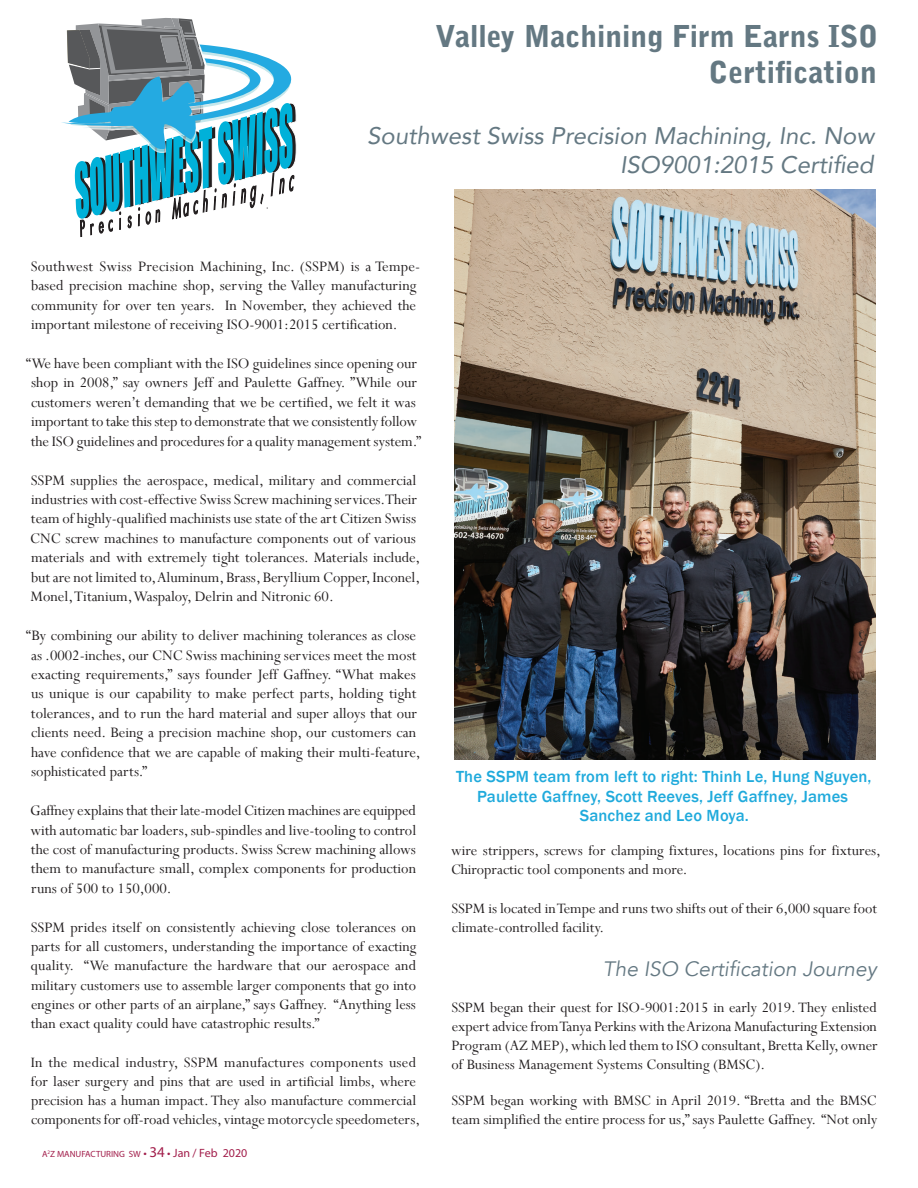
<style>
.page{position:relative;width:918px;height:1188px;background:#fff}
.page>*{position:absolute;margin:0;border:0;box-sizing:border-box;transform-origin:0 0}
.Editorial_Header{font:900 30px/36px "Bell Gothic Std";color:#647882;text-align:right}
.Editorial_Header-2{font:italic 24px/28.8px "Avenir";color:#647882;text-align:right}
.Editorial_Header-3{font:italic 20.85px "Avenir";color:#647882}
.t1{font:500 16.5px/19.8px "Franklin Gothic";letter-spacing:.01em;color:#20aadc;text-align:center}
.Editorial_text{font:16.2px/19.5px "Perpetua";color:#231f20}
.Editorial_text-2{font:16.05px/19.2px "Perpetua";color:#231f20}
.t2{font:9px "Myriad Pro";color:#a21e4b}
.s1{font-size:16.2px}
.s2{font-size:12px}
.s3{font-size:15px}
</style>
<div class="page">
<img style="left:454px;top:189px;width:421px;height:570px">
<svg style="left:61px;top:18px;width:236px;height:219px"></svg>
<p class="Editorial_Header" style="left:436px;top:18px;width:444px">Valley Machining Firm Earns ISO<br>Certification</p>
<p class="Editorial_Header-2" style="left:367px;top:121px;width:508px">Southwest Swiss Precision Machining, Inc. Now<br>ISO9001:2015 Certified</p>
<p class="Editorial_text" style="left:31px;top:256px;width:391px">Southwest Swiss Precision Machining, Inc. (SSPM) is a Tempe&shy;based precision machine shop, serving the Valley manufacturing community for over ten years. In November, they achieved the important milestone of receiving ISO-9001:2015 certification.</p>
<p class="Editorial_text" style="left:26px;top:353px;width:396px">“We have been compliant with the ISO guidelines since opening our shop in 2008,” say owners Jeff and Paulette Gaffney. ”While our customers weren’t demanding that we be certified, we felt it was important to take this step to demonstrate that we consistently follow the ISO guidelines and procedures for a quality management system.”</p>
<p class="Editorial_text" style="left:30px;top:470px;width:392px">SSPM supplies the aerospace, medical, military and commercial industries with cost-effective Swiss Screw machining services. Their team of highly-qualified machinists use state of the art Citizen Swiss CNC screw machines to manufacture components out of various materials and with extremely tight tolerances. Materials include, but are not limited to, Aluminum, Brass, Beryllium Copper, Inconel, Monel, Titanium, Waspaloy, Delrin and Nitronic 60.</p>
<p class="Editorial_text" style="left:26px;top:625px;width:396px">“By combining our ability to deliver machining tolerances as close as .0002-inches, our CNC Swiss machining services meet the most exacting requirements,” says founder Jeff Gaffney. “What makes us unique is our capability to make perfect parts, holding tight tolerances, and to run the hard material and super alloys that our clients need. Being a precision machine shop, our customers can have confidence that we are capable of making their multi-feature, sophisticated parts.”</p>
<p class="Editorial_text" style="left:30px;top:800px;width:388px;text-align:justify">Gaffney explains that their late-model Citizen machines are equipped with automatic bar loaders, sub-spindles and live-tooling to control the cost of manufacturing products. Swiss Screw machining allows them to manufacture small, complex components for production runs of 500 to 150,000.</p>
<p class="Editorial_text" style="left:31px;top:917px;width:387px">SSPM prides itself on consistently achieving close tolerances on</p>
<p class="Editorial_text-2" style="left:31px;top:937px;width:387px;text-align:justify"><span class="s1">parts</span> for all customers, understanding the importance of exacting quality. “We manufacture the hardware that our aerospace and military customers use to assemble larger components that go into engines or other parts of an airplane,” says Gaffney. “Anything less than exact quality could have catastrophic results.”</p>
<p class="Editorial_text-2" style="left:31px;top:1052px;width:391px">In the medical industry, SSPM manufactures components used for laser surgery and pins that are used in artificial limbs, where precision has a human impact. They also manufacture commercial components for off-road vehicles, vintage motorcycle speedometers,</p>
<p class="t2" style="left:42px;top:1149px;width:207px">A<sup>2</sup>Z MANUFACTURING SW <span class="s2">•</span> <span class="s3">34</span> <span class="s2">• Jan / Feb 2020</span></p>
<p class="t1" style="left:456px;top:767px;width:417px">The SSPM team from left to right: Thinh Le, Hung Nguyen,<br>Paulette Gaffney, Scott Reeves, Jeff Gaffney, James<br>Sanchez and Leo Moya.</p>
<p class="Editorial_text-2" style="left:451px;top:840px;width:431px">wire strippers, screws for clamping fixtures, locations pins for fixtures,<br>Chiropractic tool components and more.</p>
<p class="Editorial_text-2" style="left:452px;top:898px;width:427px">SSPM is located in Tempe and runs two shifts out of their 6,000 square foot climate-controlled facility.</p>
<p class="Editorial_Header-3" style="left:603px;top:956px;width:275px">The ISO Certification Journey</p>
<p class="Editorial_text-2" style="left:451px;top:997px;width:428px;text-align:justify">SSPM began their quest for ISO-9001:2015 in early 2019. They enlisted expert advice from Tanya Perkins with the Arizona Manufacturing Extension Program (AZ MEP), which led them to ISO consultant, Bretta Kelly, owner of Business Management Systems Consulting (BMSC).</p>
<p class="Editorial_text-2" style="left:452px;top:1091px;width:427px">SSPM began working with BMSC in April 2019. “Bretta and the BMSC team simplified the entire process for us,” says Paulette Gaffney. “Not only</p>
</div>
